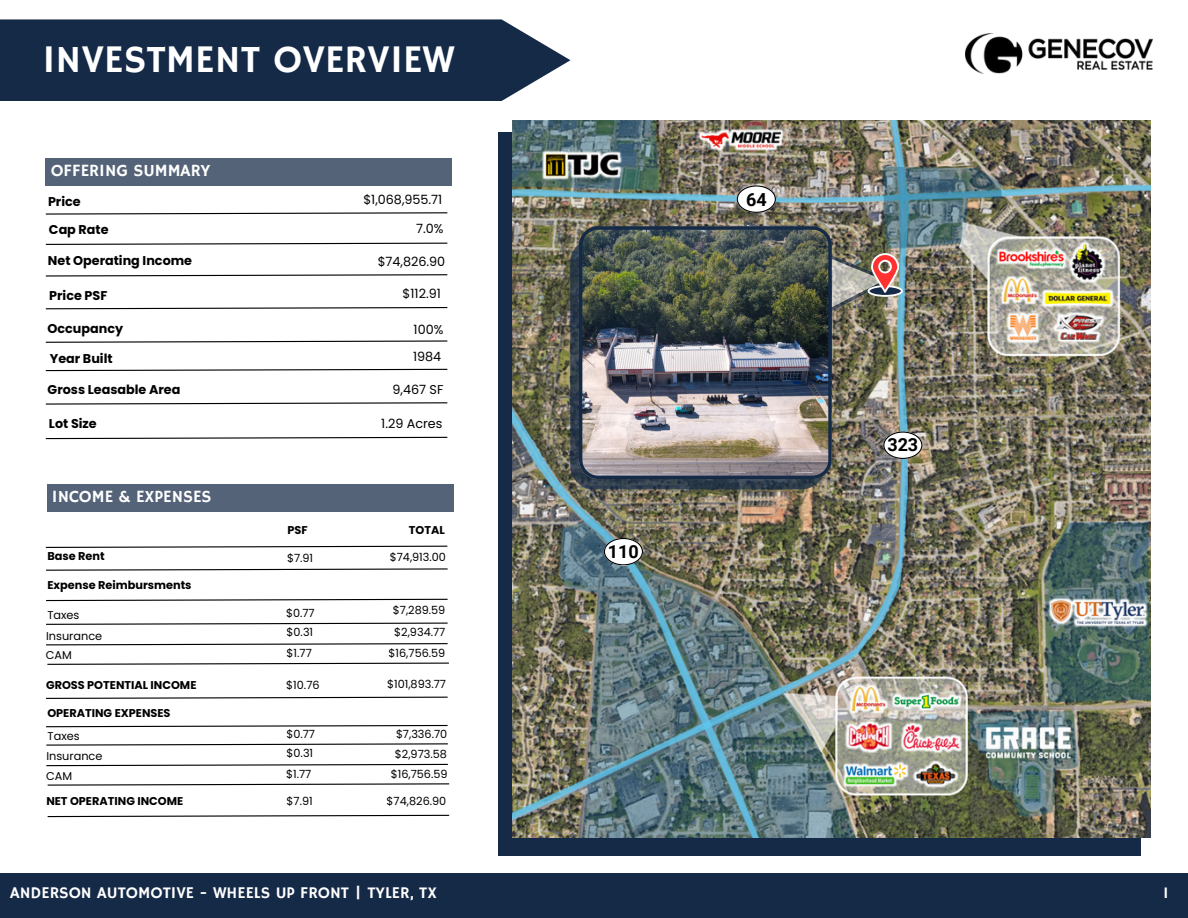
<style>
.page{position:relative;width:1188px;height:918px;background:#fff}
.page>*{position:absolute;margin:0;border:0;box-sizing:border-box;transform-origin:0 0}
.t1{font:39px "Hammersmith One";color:#fff}
.t2{font:700 18px "Roboto";color:#000}
.t3{font:17.1px "Hammersmith One";color:#fff}
.t4{font:16.35px "Hammersmith One";color:#fff}
.t5{font:700 12.75px "Poppins";color:#000}
.t6{font:12.75px "Poppins";color:#000}
.t7{font:11.25px "Poppins";color:#000}
.t8{font:700 11.25px "Poppins";color:#000}
</style>
<div class="page">
<svg style="left:0;top:19px;width:570px;height:82px;background:#243752"></svg>
<img style="left:966px;top:34px;width:186px;height:39px">
<div style="left:0;top:874px;width:1188px;height:44px;background:#152a47"></div>
<svg style="left:45px;top:212px;width:403px;height:3px"></svg>
<div style="left:46px;top:158px;width:406px;height:27px;background:#546378"></div>
<svg style="left:45px;top:242px;width:403px;height:3px"></svg>
<svg style="left:45px;top:274px;width:403px;height:3px"></svg>
<svg style="left:45px;top:307px;width:403px;height:3px"></svg>
<svg style="left:45px;top:340px;width:403px;height:3px"></svg>
<svg style="left:45px;top:368px;width:403px;height:4px"></svg>
<svg style="left:45px;top:402px;width:403px;height:3px"></svg>
<svg style="left:45px;top:436px;width:403px;height:4px"></svg>
<div style="left:498px;top:133px;width:643px;height:723px;background:#152a47"></div>
<img style="left:513px;top:121px;width:638px;height:717px">
<svg style="left:570px;top:239px;width:255px;height:250px;fill:#2e3c4a"></svg>
<img style="left:579px;top:226px;width:253px;height:253px">
<img style="left:743px;top:220px;width:159px;height:134px">
<svg style="left:46px;top:568px;width:402px;height:3px"></svg>
<div style="left:47px;top:485px;width:406px;height:27px;background:#546378"></div>
<svg style="left:46px;top:598px;width:402px;height:4px"></svg>
<svg style="left:46px;top:622px;width:402px;height:3px"></svg>
<svg style="left:46px;top:643px;width:402px;height:3px"></svg>
<svg style="left:46px;top:696px;width:402px;height:3px"></svg>
<svg style="left:46px;top:724px;width:402px;height:4px"></svg>
<svg style="left:47px;top:662px;width:402px;height:3px"></svg>
<svg style="left:45px;top:545px;width:403px;height:3px"></svg>
<svg style="left:46px;top:743px;width:402px;height:3px"></svg>
<svg style="left:46px;top:763px;width:402px;height:4px"></svg>
<svg style="left:47px;top:783px;width:403px;height:3px"></svg>
<svg style="left:47px;top:814px;width:403px;height:4px"></svg>
<svg style="left:604px;top:538px;width:39px;height:27px"></svg>
<svg style="left:737px;top:185px;width:39px;height:27px"></svg>
<svg style="left:883px;top:432px;width:39px;height:27px"></svg>
<img style="left:960px;top:223px;width:70px;height:57px">
<img style="left:783px;top:694px;width:54px;height:57px">
<h2 class="t1" style="left:43px;top:37px;width:414px">INVESTMENT OVERVIEW</h2>
<h5 class="t3" style="left:51px;top:160px;width:161px">OFFERING SUMMARY</h5>
<h6 class="t5" style="left:48px;top:193px;width:34px">Price</h6>
<p class="t5" style="left:49px;top:221px;width:61px">Cap Rate</p>
<h5 class="t5" style="left:48px;top:252px;width:146px">Net Operating Income</h5>
<h6 class="t5" style="left:49px;top:286px;width:60px">Price PSF</h6>
<p class="t5" style="left:48px;top:319px;width:77px">Occupancy</p>
<h5 class="t5" style="left:50px;top:349px;width:64px">Year Built</h5>
<h6 class="t5" style="left:48px;top:381px;width:134px">Gross Leasable Area</h6>
<p class="t5" style="left:49px;top:414px;width:49px">Lot Size</p>
<h6 class="t3" style="left:52px;top:487px;width:161px">INCOME &amp; EXPENSES</h6>
<p class="t8" style="left:47px;top:548px;width:59px">Base Rent</p>
<h5 class="t8" style="left:47px;top:577px;width:146px">Expense Reimbursments</h5>
<h6 class="t7" style="left:47px;top:607px;width:34px">Taxes</h6>
<p class="t7" style="left:46px;top:628px;width:58px">Insurance</p>
<h5 class="t7" style="left:46px;top:647px;width:28px">CAM</h5>
<h4 class="t8" style="left:46px;top:677px;width:152px">GROSS POTENTIAL INCOME</h4>
<h6 class="t8" style="left:47px;top:705px;width:125px">OPERATING EXPENSES</h6>
<p class="t7" style="left:48px;top:728px;width:34px">Taxes</p>
<h5 class="t7" style="left:46px;top:748px;width:58px">Insurance</h5>
<h6 class="t7" style="left:46px;top:768px;width:28px">CAM</h6>
<p class="t8" style="left:46px;top:793px;width:138px">NET OPERATING INCOME</p>
<h5 class="t6" style="left:363px;top:191px;width:80px">$1,068,955.71</h5>
<p class="t6" style="left:416px;top:219px;width:29px">7.0%</p>
<p class="t6" style="left:378px;top:253px;width:69px">$74,826.90</p>
<p class="t6" style="left:403px;top:285px;width:40px">$112.91</p>
<p class="t6" style="left:414px;top:320px;width:31px">100%</p>
<p class="t6" style="left:413px;top:348px;width:30px">1984</p>
<p class="t6" style="left:393px;top:381px;width:52px">9,467 SF</p>
<p class="t6" style="left:381px;top:415px;width:63px">1.29 Acres</p>
<h5 class="t8" style="left:287px;top:522px;width:22px">PSF</h5>
<p class="t8" style="left:409px;top:522px;width:37px">TOTAL</p>
<p class="t7" style="left:287px;top:550px;width:28px">$7.91</p>
<p class="t7" style="left:390px;top:549px;width:58px">$74,913.00</p>
<p class="t7" style="left:286px;top:605px;width:30px">$0.77</p>
<p class="t7" style="left:287px;top:625px;width:28px">$0.31</p>
<p class="t7" style="left:287px;top:645px;width:27px">$1.77</p>
<p class="t7" style="left:393px;top:602px;width:54px">$7,289.59</p>
<p class="t7" style="left:394px;top:625px;width:53px">$2,934.77</p>
<p class="t7" style="left:389px;top:645px;width:58px">$16,756.59</p>
<p class="t7" style="left:286px;top:677px;width:35px">$10.76</p>
<p class="t7" style="left:387px;top:676px;width:60px">$101,893.77</p>
<p class="t7" style="left:396px;top:726px;width:53px">$7,336.70</p>
<p class="t7" style="left:395px;top:746px;width:54px">$2,973.58</p>
<p class="t7" style="left:391px;top:766px;width:58px">$16,756.59</p>
<p class="t7" style="left:286px;top:726px;width:30px">$0.77</p>
<p class="t7" style="left:287px;top:745px;width:28px">$0.31</p>
<p class="t7" style="left:286px;top:766px;width:27px">$1.77</p>
<p class="t7" style="left:287px;top:793px;width:28px">$7.91</p>
<p class="t7" style="left:387px;top:793px;width:61px">$74,826.90</p>
<p class="t2" style="left:746px;top:189px;width:22px">64</p>
<h2 class="t2" style="left:608px;top:541px;width:32px">110</h2>
<p class="t2" style="left:887px;top:434px;width:32px">323</p>
<p class="t4" style="left:10px;top:883px;width:428px">ANDERSON AUTOMOTIVE - WHEELS UP FRONT | TYLER, TX</p>
<p class="t4" style="left:1163px;top:883px;width:7px">1</p>
</div>
